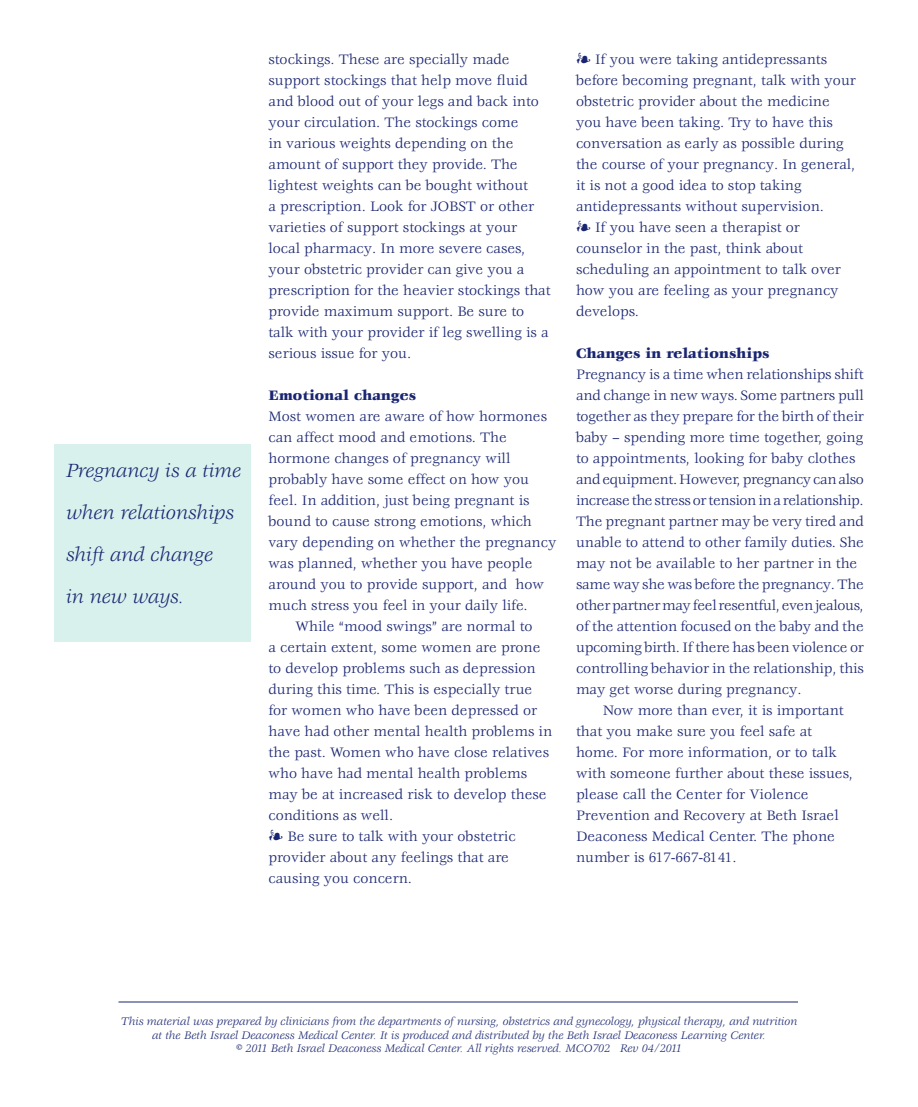
<style>
.page{position:relative;width:918px;height:1107px;background:#fff}
.page>*{position:absolute;margin:0;border:0;box-sizing:border-box;transform-origin:0 0}
.t1{font:italic 21px/42px "Veljovic";color:#192570}
.t2{font:15px/21px "Veljovic";color:#192570}
.t3{font:900 15px "Veljovic";color:#192570}
.t4{font:italic 12px/13.5px "Veljovic";color:#192570;text-align:center}
</style>
<div class="page">
<div style="left:54px;top:444px;width:196px;height:198px;background:#d9f1ed"></div>
<hr style="left:118px;top:1002px;width:680px;height:1px;background:#192570">
<h1 class="t1" style="left:66px;top:450px;width:177px">Pregnancy is a time when relationships shift and change<br>in new ways.</h1>
<p class="t2" style="left:268px;top:50px;width:284px">stockings. These are specially made support stockings that help move fluid and blood out of your legs and back into your circulation. The stockings come<br>in various weights depending on the amount of support they provide. The lightest weights can be bought without<br>a prescription. Look for JOBST or other varieties of support stockings at your local pharmacy. In more severe cases, your obstetric provider can give you a prescription for the heavier stockings that provide maximum support. Be sure to talk with your provider if leg swelling is a serious issue for you.</p>
<p class="t3" style="left:268px;top:387px;width:149px">Emotional changes</p>
<p class="t2" style="left:268px;top:407px;width:280px">Most women are aware of how hormones</p>
<p class="t2" style="left:268px;top:428px;width:240px">can affect mood and emotions. The</p>
<p class="t2" style="left:268px;top:449px;width:243px">hormone changes of pregnancy will</p>
<p class="t2" style="left:268px;top:470px;width:262px">probably have some effect on how you</p>
<p class="t2" style="left:268px;top:491px;width:263px">feel. In addition, just being pregnant is</p>
<p class="t2" style="left:268px;top:512px;width:265px">bound to cause strong emotions, which</p>
<p class="t2" style="left:268px;top:533px;width:289px">vary depending on whether the pregnancy</p>
<p class="t2" style="left:268px;top:554px;width:265px">was planned, whether you have people</p>
<p class="t2" style="left:268px;top:575px;width:277px">around you to provide support, and how</p>
<p class="t2" style="left:268px;top:596px;width:261px">much stress you feel in your daily life.</p>
<p class="t2" style="left:296px;top:617px;width:238px">While “mood swings” are normal to</p>
<p class="t2" style="left:268px;top:638px;width:274px">a certain extent, some women are prone</p>
<p class="t2" style="left:268px;top:659px;width:269px">to develop problems such as depression</p>
<p class="t2" style="left:268px;top:680px;width:265px">during this time. This is especially true</p>
<p class="t2" style="left:268px;top:701px;width:270px">for women who have been depressed or</p>
<p class="t2" style="left:268px;top:722px;width:285px">have had other mental health problems in</p>
<p class="t2" style="left:268px;top:743px;width:282px">the past. Women who have close relatives</p>
<p class="t2" style="left:268px;top:764px;width:260px">who have had mental health problems</p>
<p class="t2" style="left:268px;top:785px;width:280px">may be at increased risk to develop these</p>
<p class="t2" style="left:268px;top:806px;width:126px">conditions as well.</p>
<p class="t2" style="left:288px;top:827px;width:230px">Be sure to talk with your obstetric</p>
<p class="t2" style="left:268px;top:848px;width:242px">provider about any feelings that are</p>
<p class="t2" style="left:268px;top:869px;width:145px">causing you concern.</p>
<p class="t2" style="left:595px;top:50px;width:234px">If you were taking antidepressants</p>
<p class="t2" style="left:576px;top:71px;width:282px">before becoming pregnant, talk with your</p>
<p class="t2" style="left:576px;top:92px;width:255px">obstetric provider about the medicine</p>
<p class="t2" style="left:576px;top:113px;width:259px">you have been taking. Try to have this</p>
<p class="t2" style="left:576px;top:134px;width:269px">conversation as early as possible during</p>
<p class="t2" style="left:576px;top:155px;width:281px">the course of your pregnancy. In general,</p>
<p class="t2" style="left:576px;top:176px;width:227px">it is not a good idea to stop taking</p>
<p class="t2" style="left:576px;top:197px;width:250px">antidepressants without supervision.</p>
<p class="t2" style="left:595px;top:218px;width:207px">If you have seen a therapist or</p>
<p class="t2" style="left:576px;top:239px;width:229px">counselor in the past, think about</p>
<p class="t2" style="left:576px;top:260px;width:267px">scheduling an appointment to talk over</p>
<p class="t2" style="left:576px;top:281px;width:264px">how you are feeling as your pregnancy</p>
<p class="t2" style="left:576px;top:302px;width:65px">develops.</p>
<p class="t3" style="left:576px;top:345px;width:195px">Changes in relationships</p>
<p class="t2" style="left:576px;top:365px;width:290px">Pregnancy is a time when relationships shift and change in new ways. Some partners pull together as they prepare for the birth of their baby – spending more time together, going to appointments, looking for baby clothes and equipment. However, pregnancy can also increase the stress or tension in a relationship.<br>The pregnant partner may be very tired and unable to attend to other family duties. She may not be available to her partner in the same way she was before the pregnancy. The other partner may feel resentful, even jealous, of the attention focused on the baby and the upcoming birth. If there has been violence or controlling behavior in the relationship, this may get worse during pregnancy.</p>
<p class="t2" style="left:576px;top:701px;width:279px;text-indent:27px">Now more than ever, it is important that you make sure you feel safe at home. For more information, or to talk with someone further about these issues, please call the Center for Violence Prevention and Recovery at Beth Israel Deaconess Medical Center. The phone number is 617-667-8141.</p>
<p class="t4" style="left:121px;top:1015px;width:678px">This material was prepared by clinicians from the departments of nursing, obstetrics and gynecology, physical therapy, and nutrition at the Beth Israel Deaconess Medical Center. It is produced and distributed by the Beth Israel Deaconess Learning Center.<br>© 2011 Beth Israel Deaconess Medical Center. All rights reserved. MCO702 Rev 04/2011</p>
</div>
